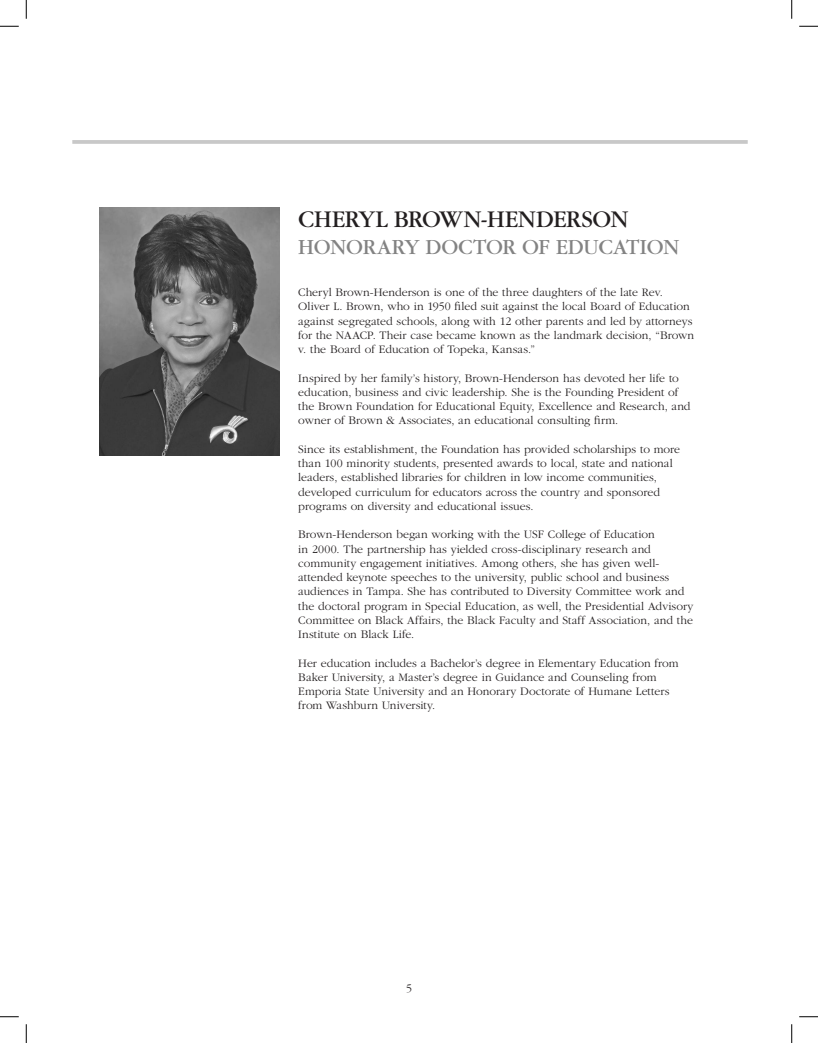
<style>
.page{position:relative;width:818px;height:1043px;background:#fff}
.page>*{position:absolute;margin:0;border:0;box-sizing:border-box;transform-origin:0 0}
.t1{font:25px "Garamond";color:#231f20}
.t2{font:22.5px "Garamond";letter-spacing:-.015em;color:#838383}
.t3{font:300 11.88px/14.2px "Garamond";color:#231f20}
</style>
<div class="page">
<hr style="left:72px;top:140px;width:675px;height:4px;background:#c8c8c8">
<img style="left:99px;top:208px;width:180px;height:247px">
<svg style="left:0;top:25px;width:19px;height:2px"></svg>
<svg style="left:799px;top:25px;width:19px;height:2px"></svg>
<svg style="left:0;top:1016px;width:19px;height:1px"></svg>
<svg style="left:799px;top:1016px;width:19px;height:1px"></svg>
<svg style="left:25px;top:0;width:2px;height:19px"></svg>
<svg style="left:25px;top:1024px;width:2px;height:18px"></svg>
<svg style="left:791px;top:0;width:1px;height:19px"></svg>
<svg style="left:791px;top:1024px;width:1px;height:18px"></svg>
<p class="t1" style="left:298px;top:206px;width:332px">CHERYL BROWN-HENDERSON</p>
<p class="t2" style="left:298px;top:235px;width:382px">HONORARY DOCTOR OF EDUCATION</p>
<p class="t3" style="left:298px;top:285px;width:397px">Cheryl Brown-Henderson is one of the three daughters of the late Rev.<br>Oliver L. Brown, who in 1950 filed suit against the local Board of Education against segregated schools, along with 12 other parents and led by attorneys for the NAACP. Their case became known as the landmark decision, “Brown v. the Board of Education of Topeka, Kansas.”</p>
<p class="t3" style="left:298px;top:371px;width:394px">Inspired by her family’s history, Brown-Henderson has devoted her life to education, business and civic leadership. She is the Founding President of the Brown Foundation for Educational Equity, Excellence and Research, and owner of Brown &amp; Associates, an educational consulting firm.</p>
<p class="t3" style="left:298px;top:442px;width:383px">Since its establishment, the Foundation has provided scholarships to more than 100 minority students, presented awards to local, state and national leaders, established libraries for children in low income communities, developed curriculum for educators across the country and sponsored programs on diversity and educational issues.</p>
<p class="t3" style="left:298px;top:527px;width:396px">Brown-Henderson began working with the USF College of Education<br>in 2000. The partnership has yielded cross-disciplinary research and community engagement initiatives. Among others, she has given well&shy;attended keynote speeches to the university, public school and business audiences in Tampa. She has contributed to Diversity Committee work and the doctoral program in Special Education, as well, the Presidential Advisory Committee on Black Affairs, the Black Faculty and Staff Association, and the Institute on Black Life.</p>
<p class="t3" style="left:298px;top:656px;width:382px">Her education includes a Bachelor’s degree in Elementary Education from Baker University, a Master’s degree in Guidance and Counseling from Emporia State University and an Honorary Doctorate of Humane Letters from Washburn University.</p>
<p class="t3" style="left:406px;top:981px;width:7px">5</p>
</div>
